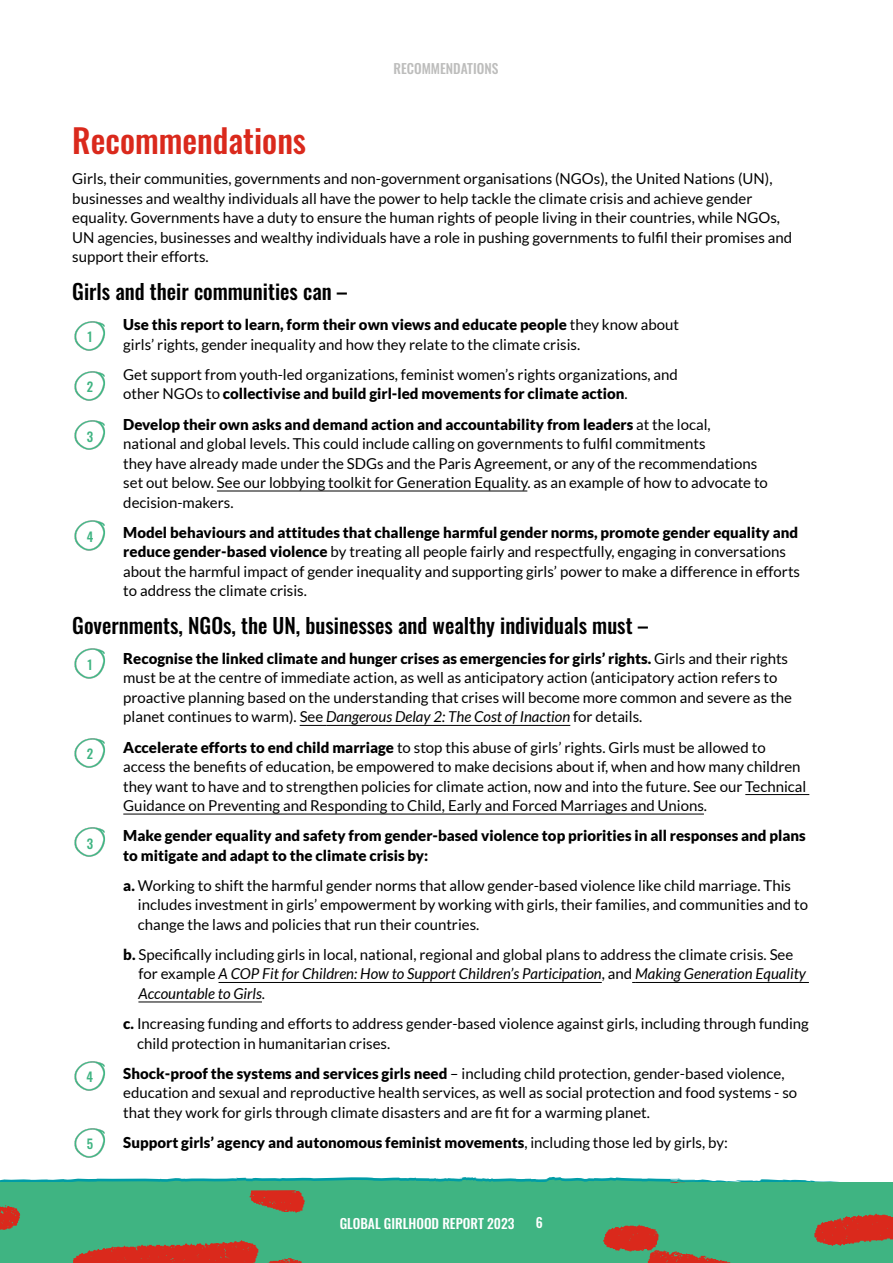
<style>
.page{position:relative;width:893px;height:1263px;background:#fff}
.page>*{position:absolute;margin:0;border:0;box-sizing:border-box;transform-origin:0 0}
.t1{font:33px "Oswald";color:#da291c}
.t2{font:21px "Oswald";color:#000}
.t3{font:15px/19.5px "Lato";color:#000}
.t4{font:900 15px/19.5px "Lato";color:#000}
.t5{font:13.5px "Oswald";color:#fff}
.t6{font:13.5px "Oswald";color:#bdbdbc}
.t7{font:12.9px "Oswald";color:#3fb482}
.s1{font-weight:900}
.s2{font-style:italic}
.s3{font-weight:400}
</style>
<div class="page">
<hr style="left:217px;top:490px;width:310px;height:1px;background:#000">
<svg style="left:300px;top:725px;width:26px;height:1px"></svg>
<hr style="left:326px;top:725px;width:244px;height:1px;background:#000">
<hr style="left:745px;top:794px;width:64px;height:1px;background:#000">
<hr style="left:123px;top:814px;width:581px;height:1px;background:#000">
<hr style="left:219px;top:982px;width:383px;height:1px;background:#000">
<hr style="left:635px;top:982px;width:174px;height:1px;background:#000">
<hr style="left:138px;top:1001px;width:124px;height:1px;background:#000">
<img style="left:74px;top:321px;width:31px;height:30px">
<img style="left:74px;top:648px;width:31px;height:31px">
<img style="left:74px;top:371px;width:31px;height:30px">
<img style="left:74px;top:738px;width:31px;height:30px">
<img style="left:74px;top:420px;width:31px;height:30px">
<img style="left:74px;top:827px;width:31px;height:30px">
<img style="left:74px;top:520px;width:31px;height:31px">
<img style="left:74px;top:1061px;width:31px;height:30px">
<img style="left:74px;top:1128px;width:31px;height:30px">
<svg style="left:0;top:1177px;width:893px;height:86px;background:#51a67b"></svg>
<p class="t6" style="left:393px;top:57px;width:106px">RECOMMENDATIONS</p>
<h1 class="t1" style="left:72px;top:111px;width:235px">Recommendations</h1>
<p class="t3" style="left:72px;top:169px;width:721px">Girls, their communities, governments and non-government organisations (NGOs), the United Nations (UN), businesses and wealthy individuals all have the power to help tackle the climate crisis and achieve gender equality. Governments have a duty to ensure the human rights of people living in their countries, while NGOs, UN agencies, businesses and wealthy individuals have a role in pushing governments to fulfil their promises and support their efforts.</p>
<h2 class="t2" style="left:72px;top:273px;width:277px">Girls and their communities can –</h2>
<p class="t3" style="left:123px;top:315px;width:557px"><span class="s1">Use this report to learn, form their own views and educate people</span> they know about girls’ rights, gender inequality and how they relate to the climate crisis.</p>
<p class="t3" style="left:123px;top:365px;width:556px">Get support from youth-led organizations, feminist women’s rights organizations, and other NGOs to <span class="s1">collectivise and build girl-led movements for climate action</span>.</p>
<p class="t3" style="left:123px;top:414px;width:646px"><span class="s1">Develop their own asks and demand action and accountability from leaders</span> at the local, national and global levels. This could include calling on governments to fulfil commitments<br>they have already made under the SDGs and the Paris Agreement, or any of the recommendations set out below. See our lobbying toolkit for Generation Equality. as an example of how to advocate to decision-makers.</p>
<p class="t3" style="left:123px;top:522px;width:678px"><span class="s1">Model behaviours and attitudes that challenge harmful gender norms, promote gender equality and reduce gender-based violence</span> by treating all people fairly and respectfully, engaging in conversations about the harmful impact of gender inequality and supporting girls’ power to make a difference in efforts to address the climate crisis.</p>
<h2 class="t2" style="left:72px;top:606px;width:577px">Governments, NGOs, the UN, businesses and wealthy individuals must –</h2>
<p class="t3" style="left:123px;top:649px;width:670px"><span class="s1">Recognise the linked climate and hunger crises as emergencies for girls’ rights.</span> Girls and their rights must be at the centre of immediate action, as well as anticipatory action (anticipatory action refers to proactive planning based on the understanding that crises will become more common and severe as the planet continues to warm). See <span class="s2">Dangerous Delay 2: The Cost of Inaction</span> for details.</p>
<p class="t3" style="left:123px;top:737px;width:685px"><span class="s1">Accelerate efforts to end child marriage</span> to stop this abuse of girls’ rights. Girls must be allowed to access the benefits of education, be empowered to make decisions about if, when and how many children they want to have and to strengthen policies for climate action, now and into the future. See our Technical Guidance on Preventing and Responding to Child, Early and Forced Marriages and Unions.</p>
<p class="t4" style="left:123px;top:826px;width:684px">Make gender equality and safety from gender-based violence top priorities in all responses and plans to mitigate and adapt to the climate crisis by:</p>
<p class="t3" style="left:138px;top:875px;width:672px;text-indent:-15px"><span class="s1">a.</span> Working to shift the harmful gender norms that allow gender-based violence like child marriage. This includes investment in girls’ empowerment by working with girls, their families, and communities and to change the laws and policies that run their countries.</p>
<p class="t3" style="left:138px;top:945px;width:669px;text-indent:-15px"><span class="s1">b.</span> Specifically including girls in local, national, regional and global plans to address the climate crisis. See for example <span class="s2">A COP Fit for Children: How to Support Children’s Participation</span>, and <span class="s2">Making Generation Equality<br>Accountable to Girls</span>.</p>
<p class="t3" style="left:137px;top:1014px;width:673px;text-indent:-14px"><span class="s1">c.</span> Increasing funding and efforts to address gender-based violence against girls, including through funding child protection in humanitarian crises.</p>
<p class="t3" style="left:123px;top:1063px;width:675px"><span class="s1">Shock-proof the systems and services girls need</span> – including child protection, gender-based violence, education and sexual and reproductive health services, as well as social protection and food systems - so that they work for girls through climate disasters and are fit for a warming planet.</p>
<p class="t4" style="left:123px;top:1132px;width:606px">Support girls’ agency and autonomous feminist movements<span class="s3">, including those led by girls, by:</span></p>
<p class="t7" style="left:88px;top:326px;width:7px">1</p>
<p class="t7" style="left:87px;top:375px;width:8px">2</p>
<p class="t7" style="left:87px;top:425px;width:8px">3</p>
<p class="t7" style="left:87px;top:525px;width:8px">4</p>
<p class="t7" style="left:88px;top:653px;width:7px">1</p>
<p class="t7" style="left:87px;top:742px;width:8px">2</p>
<p class="t7" style="left:87px;top:832px;width:8px">3</p>
<p class="t7" style="left:87px;top:1066px;width:8px">4</p>
<p class="t7" style="left:87px;top:1132px;width:8px">5</p>
<p class="t5" style="left:340px;top:1211px;width:176px">GLOBAL GIRLHOOD REPORT 2023</p>
<p class="t5" style="left:536px;top:1210px;width:9px">6</p>
<p class="t5" style="left:536px;top:1210px;width:7px">7</p>
</div>
